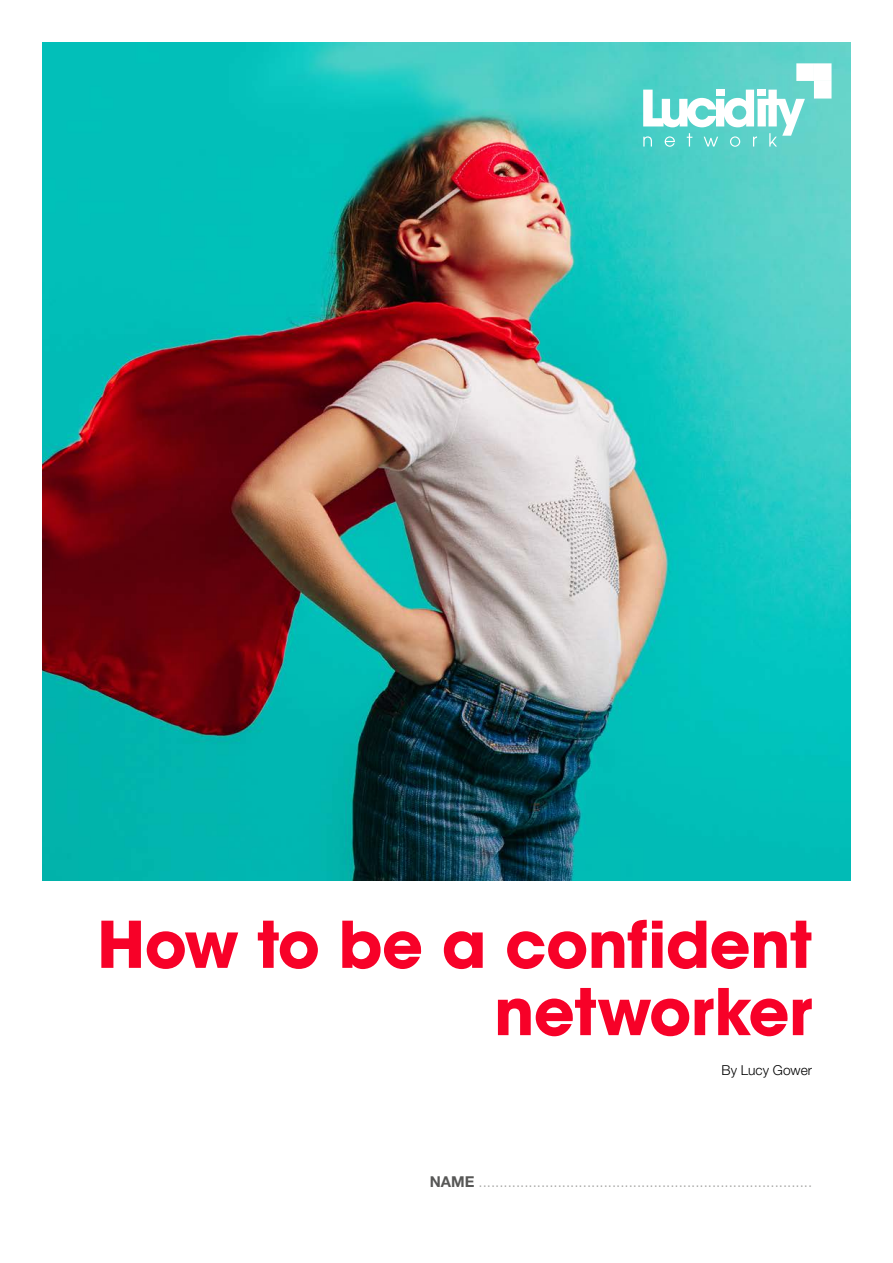
<style>
.page{position:relative;width:893px;height:1263px;background:#fff}
.page>*{position:absolute;margin:0;border:0;box-sizing:border-box;transform-origin:0 0}
.t1{font:700 63.75px/67.3px "ITC Avant Garde Std";letter-spacing:-.01em;color:#f70128;text-align:right}
.t2{font:300 15px "Helvetica Neue LT Std";color:#a8a8a7}
.t3{font:300 13.65px "Helvetica Neue LT Std";color:#000}
.s1{font-weight:700;color:#575756}
</style>
<div class="page">
<img style="left:43px;top:43px;width:807px;height:838px">
<div style="left:814px;top:81px;width:17px;height:18px;background:#fff"></div>
<div style="left:814px;top:63px;width:17px;height:18px;background:#fff"></div>
<svg style="left:643px;top:90px;width:162px;height:57px"></svg>
<div style="left:796px;top:63px;width:18px;height:18px;background:#fff"></div>
<h1 class="t1" style="left:97px;top:910px;width:717px">How to be a confident networker</h1>
<p class="t3" style="left:722px;top:1061px;width:92px">By Lucy Gower</p>
<p class="t2" style="left:430px;top:1173px;width:384px"><span class="s1">NAME</span> ................................................................................</p>
</div>
